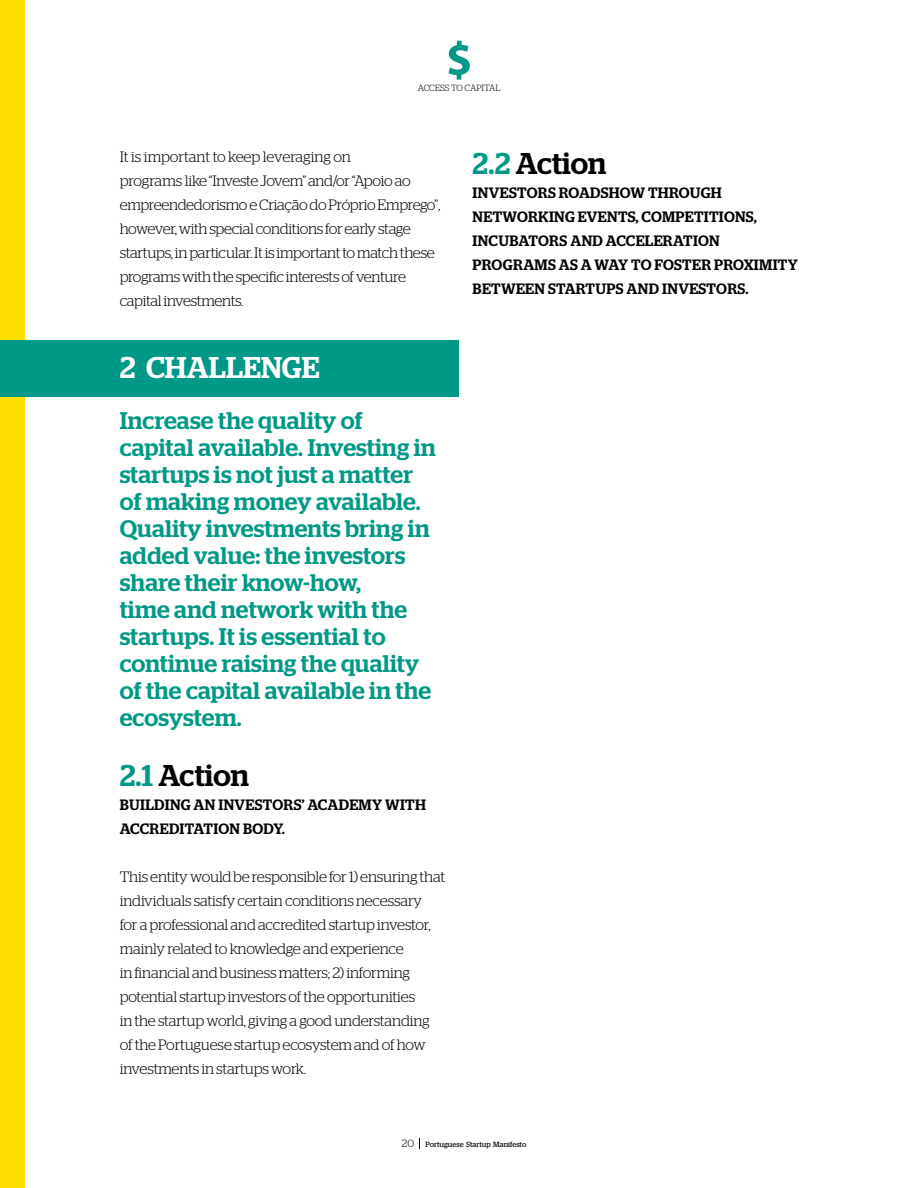
<style>
.page{position:relative;width:918px;height:1188px;background:#fff}
.page>*{position:absolute;margin:0;border:0;box-sizing:border-box;transform-origin:0 0}
.t1{font:500 30px "Stag";color:#000}
.t2{font:500 30px "Stag";letter-spacing:.005em;color:#fff}
.t3{font:500 24px/27px "Stag";letter-spacing:.01em;color:#009886}
.t4{font:300 15px/24px "Stag";letter-spacing:-.02em;color:#000}
.t5{font:500 15px "Stag";letter-spacing:.025em;color:#000}
.t6{font:300 9px "Stag";letter-spacing:-.005em;color:#000}
.t7{font:7.5px "Stag";color:#000}
.s1{color:#009886}
.s2{font-weight:300;font-size:10.5px}
</style>
<div class="page">
<div style="left:0;top:0;width:25px;height:1188px;background:#fd0"></div>
<div style="left:0;top:340px;width:459px;height:57px;background:#009886"></div>
<svg style="left:449px;top:41px;width:21px;height:39px"></svg>
<p class="t6" style="left:418px;top:83px;width:84px">ACCESS TO CAPITAL</p>
<p class="t4" style="left:120px;top:145px;width:322px">It is important to keep leveraging on<br>programs like “Investe Jovem” and/or “Apoio ao empreendedorismo e Criação do Próprio Emprego”, however, with special conditions for early stage startups, in particular. It is important to match these programs with the specific interests of venture capital investments.</p>
<h1 class="t2" style="left:120px;top:350px;width:201px">2 CHALLENGE</h1>
<p class="t3" style="left:120px;top:407px;width:317px">Increase the quality of capital available. Investing in startups is not just a matter of making money available.<br>Quality investments bring in added value: the investors share their know-how,<br>time and network with the startups. It is essential to continue raising the quality of the capital available in the ecosystem.</p>
<h1 class="t1" style="left:120px;top:758px;width:131px"><span class="s1">2.1</span> Action</h1>
<p class="t5" style="left:120px;top:796px;width:20px">Building</p>
<p class="t5" style="left:194px;top:796px;width:41px">an Investors</p>
<p class="t5" style="left:302px;top:796px;width:18px">’ academy</p>
<p class="t5" style="left:385px;top:796px;width:12px">with</p>
<p class="t5" style="left:120px;top:820px;width:11px">accreditation</p>
<p class="t5" style="left:243px;top:820px;width:11px">body</p>
<p class="t5" style="left:282px;top:820px;width:5px">.</p>
<p class="t4" style="left:120px;top:865px;width:327px">This entity would be responsible for 1) ensuring that individuals satisfy certain conditions necessary<br>for a professional and accredited startup investor, mainly related to knowledge and experience<br>in financial and business matters; 2) informing potential startup investors of the opportunities<br>in the startup world, giving a good understanding of the Portuguese startup ecosystem and of how investments in startups work.</p>
<h1 class="t1" style="left:472px;top:146px;width:136px"><span class="s1">2.2</span> Action</h1>
<p class="t5" style="left:473px;top:184px;width:16px">Investors</p>
<p class="t5" style="left:559px;top:184px;width:12px">roadshow</p>
<p class="t5" style="left:648px;top:184px;width:12px">through</p>
<p class="t5" style="left:473px;top:208px;width:12px">networking</p>
<p class="t5" style="left:578px;top:208px;width:11px">events</p>
<p class="t5" style="left:636px;top:208px;width:17px">, competitions</p>
<p class="t5" style="left:754px;top:208px;width:5px">,</p>
<p class="t5" style="left:473px;top:232px;width:11px">incubators</p>
<p class="t5" style="left:570px;top:232px;width:12px">and</p>
<p class="t5" style="left:606px;top:232px;width:11px">acceleration</p>
<p class="t5" style="left:473px;top:256px;width:12px">programs</p>
<p class="t5" style="left:559px;top:256px;width:48px">as away</p>
<p class="t5" style="left:631px;top:256px;width:34px">to foster</p>
<p class="t5" style="left:714px;top:256px;width:11px">proximity</p>
<p class="t5" style="left:473px;top:280px;width:12px">between</p>
<p class="t5" style="left:548px;top:280px;width:11px">startups</p>
<p class="t5" style="left:627px;top:280px;width:12px">and</p>
<p class="t5" style="left:662px;top:280px;width:11px">investors</p>
<p class="t5" style="left:745px;top:280px;width:5px">.</p>
<p class="t7" style="left:402px;top:1140px;width:126px"><span class="s2">20</span> Portuguese Startup Manifesto</p>
</div>
